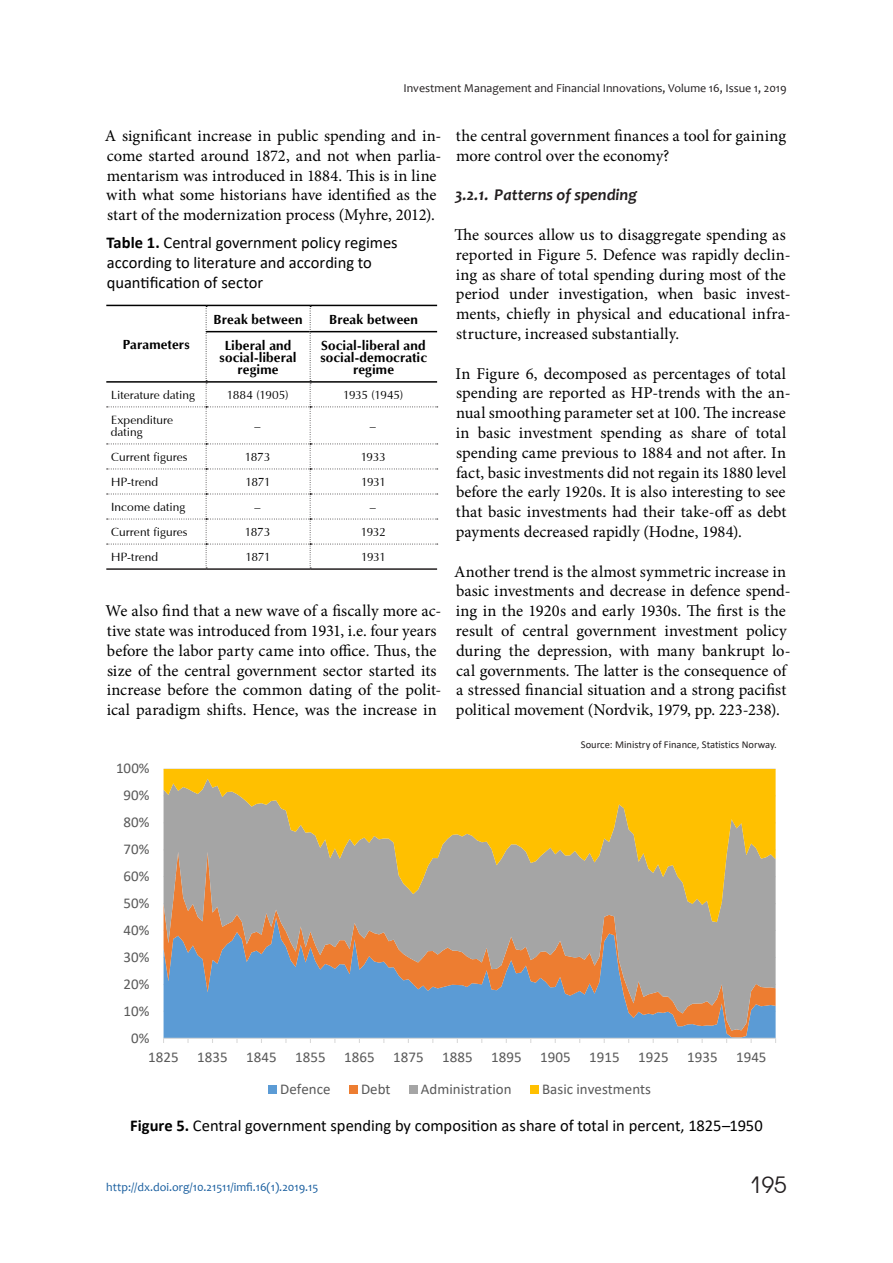
<style>
.page{position:relative;width:893px;height:1263px;background:#fff}
.page>*{position:absolute;margin:0;border:0;box-sizing:border-box;transform-origin:0 0}
.t1{font:22.5px "Avant Garde Gothic C";color:#231f20}
.t2{font:16.5px/19.8px "Minion Pro";letter-spacing:.005em;color:#000}
.t3{font:16.5px/19.6px "Calibri";letter-spacing:-.005em;color:#000}
.t4{font:italic 700 16.5px "Candara";color:#231f20}
.t5{font:15px/31.7px "Calibri";color:#595959}
.t6{font:700 13.5px/12px "AG Opus";letter-spacing:.01em;color:#000;text-align:center}
.t7{font:12px/12px "AG Opus";color:#000}
.t8{font:12px "Candara";color:#231f20}
.t9{font:12px "Candara";color:#175d9e}
.t10{font:12px "AG Opus";letter-spacing:-.035em;color:#000}
.t11{font:10.5px "Calibri";color:#231f20}
.s1{font-weight:700}
</style>
<div class="page">
<hr style="left:106px;top:305px;width:100px;height:1px;background:#000">
<hr style="left:206px;top:305px;width:104px;height:1px;background:#000">
<hr style="left:310px;top:305px;width:127px;height:1px;background:#000">
<hr style="left:106px;top:381px;width:100px;height:2px;background:#000">
<svg style="left:107px;top:306px;width:331px;height:263px"></svg>
<hr style="left:106px;top:568px;width:100px;height:2px;background:#231f20">
<hr style="left:206px;top:568px;width:104px;height:2px;background:#231f20">
<hr style="left:310px;top:568px;width:127px;height:2px;background:#231f20">
<hr style="left:164px;top:768px;width:612px;height:1px;background:#d9d9d9">
<div style="left:164px;top:1030px;width:612px;height:7px;background:#5b9bd5"></div>
<svg style="left:164px;top:922px;width:612px;height:108px;background:#9298a2"></svg>
<svg style="left:164px;top:769px;width:612px;height:153px;background:#d1b154"></svg>
<hr style="left:164px;top:1038px;width:612px;height:1px;background:#d9d9d9">
<div style="left:268px;top:1085px;width:9px;height:8px;background:#5b9bd5"></div>
<div style="left:349px;top:1085px;width:8px;height:8px;background:#ed7d31"></div>
<div style="left:409px;top:1085px;width:8px;height:8px;background:#a5a5a5"></div>
<div style="left:530px;top:1085px;width:8px;height:8px;background:#ffc000"></div>
<p class="t8" style="left:403px;top:83px;width:385px">Investment Management and Financial Innovations, Volume 16, Issue 1, 2019</p>
<p class="t2" style="left:105px;top:127px;width:338px">A significant increase in public spending and in&shy;come started around 1872, and not when parlia&shy;mentarism was introduced in 1884. This is in line with what some historians have identified as the start of the modernization process (Myhre, 2012).</p>
<p class="t3" style="left:106px;top:234px;width:293px"><span class="s1">Table 1.</span> Central government policy regimes according to literature and according to quantification of sector</p>
<p class="t6" style="left:123px;top:339px;width:68px">Parameters</p>
<p class="t6" style="left:214px;top:314px;width:90px">Break between</p>
<p class="t6" style="left:329px;top:314px;width:90px">Break between</p>
<p class="t6" style="left:220px;top:341px;width:79px">Liberal and social-liberal regime</p>
<p class="t6" style="left:320px;top:341px;width:108px">Social-liberal and social-democratic regime</p>
<p class="t7" style="left:111px;top:390px;width:85px">Literature dating</p>
<p class="t7" style="left:227px;top:390px;width:63px">1884 (1905)</p>
<p class="t10" style="left:343px;top:390px;width:61px">1935 (1945)</p>
<p class="t7" style="left:111px;top:415px;width:64px">Expenditure dating</p>
<p class="t7" style="left:254px;top:421px;width:7px">–</p>
<p class="t7" style="left:370px;top:421px;width:7px">–</p>
<p class="t7" style="left:111px;top:452px;width:78px">Current figures</p>
<p class="t7" style="left:245px;top:452px;width:27px">1873</p>
<p class="t7" style="left:361px;top:452px;width:27px">1933</p>
<p class="t7" style="left:111px;top:477px;width:49px">HP-trend</p>
<p class="t7" style="left:245px;top:477px;width:27px">1871</p>
<p class="t7" style="left:361px;top:477px;width:26px">1931</p>
<p class="t7" style="left:111px;top:502px;width:76px">Income dating</p>
<p class="t7" style="left:254px;top:502px;width:7px">–</p>
<p class="t7" style="left:370px;top:502px;width:7px">–</p>
<p class="t7" style="left:111px;top:527px;width:78px">Current figures</p>
<p class="t7" style="left:245px;top:527px;width:27px">1873</p>
<p class="t7" style="left:361px;top:527px;width:26px">1932</p>
<p class="t7" style="left:111px;top:552px;width:49px">HP-trend</p>
<p class="t7" style="left:245px;top:552px;width:27px">1871</p>
<p class="t7" style="left:361px;top:552px;width:26px">1931</p>
<p class="t2" style="left:105px;top:603px;width:337px">We also find that a new wave of a fiscally more ac&shy;tive state was introduced from 1931, i.e. four years before the labor party came into office. Thus, the size of the central government sector started its increase before the common dating of the polit&shy;ical paradigm shifts. Hence, was the increase in</p>
<p class="t5" style="left:116px;top:753px;width:35px">100%</p>
<p class="t5" style="left:124px;top:780px;width:27px">90%</p>
<p class="t5" style="left:124px;top:807px;width:27px">80%</p>
<p class="t5" style="left:124px;top:834px;width:27px">70%</p>
<p class="t5" style="left:124px;top:861px;width:27px">60%</p>
<p class="t5" style="left:124px;top:888px;width:27px">50%</p>
<p class="t5" style="left:124px;top:915px;width:27px">40%</p>
<p class="t5" style="left:124px;top:942px;width:27px">30%</p>
<p class="t5" style="left:124px;top:969px;width:27px">20%</p>
<p class="t5" style="left:124px;top:996px;width:27px">10%</p>
<p class="t5" style="left:131px;top:1023px;width:20px">0%</p>
<p class="t2" style="left:456px;top:127px;width:332px">the central government finances a tool for gaining more control over the economy?</p>
<p class="t4" style="left:455px;top:189px;width:184px">3.2.1. Patterns of spending</p>
<p class="t2" style="left:454px;top:226px;width:338px">The sources allow us to disaggregate spending as reported in Figure 5. Defence was rapidly declin&shy;ing as share of total spending during most of the period under investigation, when basic invest&shy;ments, chiefly in physical and educational infra&shy;structure, increased substantially.</p>
<p class="t2" style="left:456px;top:365px;width:336px">In Figure 6, decomposed as percentages of total spending are reported as HP-trends with the an&shy;nual smoothing parameter set at 100. The increase in basic investment spending as share of total spending came previous to 1884 and not after. In fact, basic investments did not regain its 1880 level before the early 1920s. It is also interesting to see that basic investments had their take-off as debt payments decreased rapidly (Hodne, 1984).</p>
<p class="t2" style="left:454px;top:563px;width:338px">Another trend is the almost symmetric increase in basic investments and decrease in defence spend&shy;ing in the 1920s and early 1930s. The first is the result of central government investment policy during the depression, with many bankrupt lo&shy;cal governments. The latter is the consequence of a stressed financial situation and a strong pacifist political movement (Nordvik, 1979, pp. 223-238).</p>
<p class="t11" style="left:581px;top:740px;width:197px">Source: Ministry of Finance, Statistics Norway.</p>
<p class="t5" style="left:280px;top:1042px;width:488px;text-indent:-132px">1825 1835 1845 1855 1865 1875 1885 1895 1905 1915 1925 1935 1945<br>Defence</p>
<p class="t5" style="left:361px;top:1074px;width:31px">Debt</p>
<p class="t5" style="left:421px;top:1074px;width:92px">Administration</p>
<p class="t5" style="left:542px;top:1074px;width:110px">Basic investments</p>
<p class="t3" style="left:130px;top:1115px;width:634px"><span class="s1">Figure 5.</span> Central government spending by composition as share of total in percent, 1825–1950</p>
<p class="t9" style="left:106px;top:1179px;width:214px">http://dx.doi.org/10.21511/imfi.16(1).2019.15</p>
<h1 class="t1" style="left:749px;top:1172px;width:39px">195</h1>
</div>
